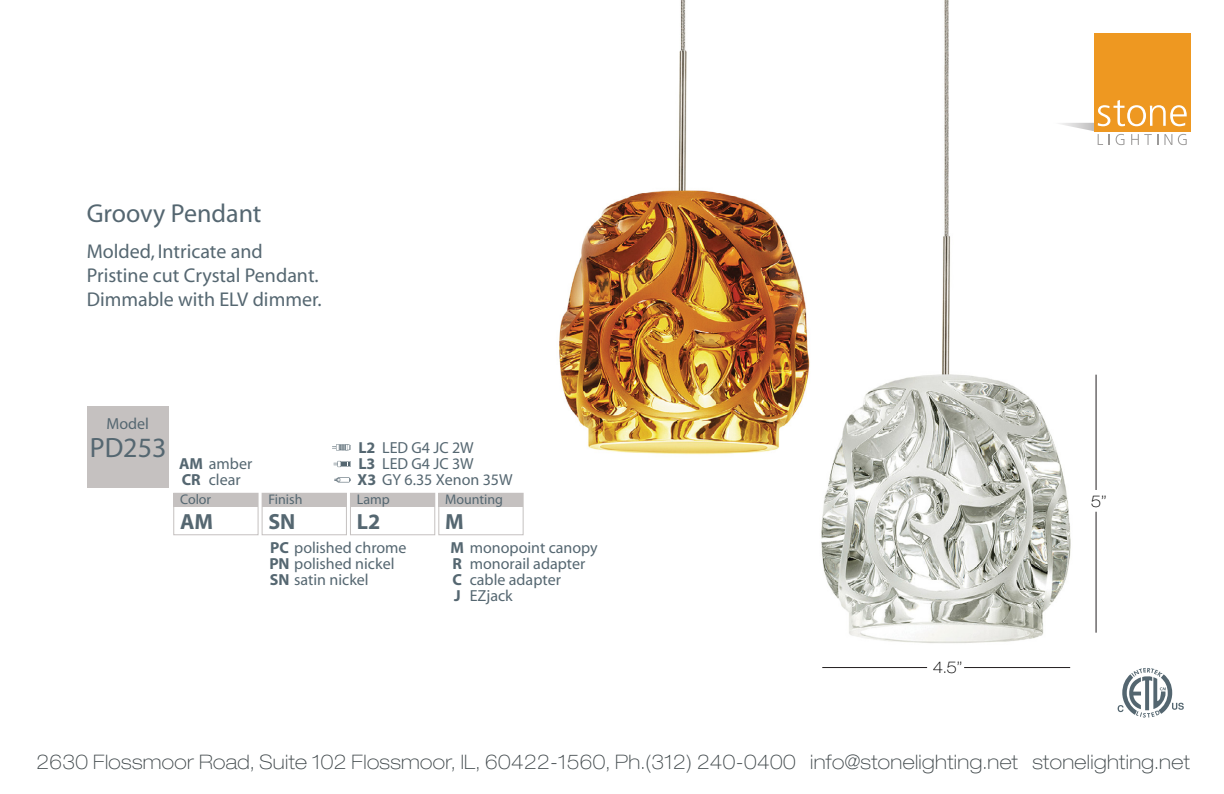
<style>
.page{position:relative;width:1224px;height:794px;background:#fff}
.page>*{position:absolute;margin:0;border:0;box-sizing:border-box;transform-origin:0 0}
.t1{font:28px "Myriad";color:#556771}
.t2{font:26px "Myriad";color:#556771}
.t3{font:700 22px "Myriad";color:#556771}
.t4{font:100 expanded 20px "Helvetica Neue LT Std";letter-spacing:.02em;color:#3f474a}
.t5{font:20px/24px "Myriad";color:#556771}
.t6{font:16px/16px "Myriad";color:#556771}
.t7{font:100 expanded 16px "Helvetica Neue LT Std";color:#010101}
.t8{font:14px "Myriad";color:#556771}
.s1{font-weight:700}
</style>
<div class="page">
<img style="left:821px;top:0;width:276px;height:643px">
<div style="left:1095px;top:33px;width:96px;height:98px;background:#ee9821"></div>
<svg style="left:1052px;top:100px;width:139px;height:45px"></svg>
<svg style="left:1118px;top:668px;width:66px;height:49px"></svg>
<hr style="left:964px;top:667px;width:106px;height:1px;background:#231f20">
<hr style="left:822px;top:667px;width:105px;height:1px;background:#231f20">
<hr style="left:1096px;top:375px;width:1px;height:115px;background:#231f20">
<hr style="left:1096px;top:512px;width:1px;height:120px;background:#231f20">
<div style="left:173px;top:493px;width:86px;height:42px;border:1px solid #c5c1c0"></div>
<div style="left:174px;top:493px;width:84px;height:14px;background:#c5c1c0"></div>
<div style="left:262px;top:493px;width:85px;height:42px;border:1px solid #c5c1c0"></div>
<div style="left:262px;top:493px;width:84px;height:14px;background:#c5c1c0"></div>
<div style="left:350px;top:493px;width:85px;height:42px;border:1px solid #c5c1c0"></div>
<div style="left:350px;top:493px;width:85px;height:14px;background:#c5c1c0"></div>
<div style="left:438px;top:493px;width:86px;height:42px;border:1px solid #c5c1c0"></div>
<div style="left:439px;top:493px;width:84px;height:14px;background:#c5c1c0"></div>
<div style="left:87px;top:406px;width:81px;height:82px;background:#c5c1c0"></div>
<svg style="left:334px;top:477px;width:17px;height:5px"></svg>
<svg style="left:334px;top:461px;width:17px;height:6px"></svg>
<svg style="left:332px;top:444px;width:19px;height:6px"></svg>
<img style="left:559px;top:0;width:275px;height:481px">
<h2 class="t2" style="left:87px;top:200px;width:176px">Groovy Pendant</h2>
<p class="t5" style="left:87px;top:240px;width:236px">Molded, Intricate and<br>Pristine cut Crystal Pendant.<br>Dimmable with ELV dimmer.</p>
<p class="t6" style="left:106px;top:416px;width:44px">Model</p>
<h1 class="t1" style="left:90px;top:434px;width:78px">PD253</h1>
<p class="t6" style="left:358px;top:440px;width:157px"><span class="s1">L2</span> LED G4 JC 2W<br><span class="s1">L3</span> LED G4 JC 3W<br><span class="s1">X3</span> GY 6.35 Xenon 35W</p>
<p class="t6" style="left:179px;top:456px;width:75px"><span class="s1">AM</span> amber<br><span class="s1">CR</span></p>
<p class="t6" style="left:209px;top:472px;width:33px">clear</p>
<p class="t8" style="left:180px;top:492px;width:33px">Color</p>
<p class="t7" style="left:1091px;top:491px;width:17px">5”</p>
<h3 class="t3" style="left:180px;top:510px;width:35px">AM</h3>
<p class="t8" style="left:268px;top:492px;width:36px">Finish</p>
<h3 class="t3" style="left:268px;top:510px;width:29px">SN</h3>
<p class="t6" style="left:269px;top:540px;width:139px"><span class="s1">PC</span> polished chrome<br><span class="s1">PN</span> polished nickel<br><span class="s1">SN</span> satin nickel</p>
<p class="t6" style="left:451px;top:540px;width:149px"><span class="s1">M</span> monopoint canopy<br><span class="s1">R<br>C<br>J</span></p>
<p class="t8" style="left:445px;top:492px;width:59px">Mounting</p>
<h3 class="t3" style="left:445px;top:510px;width:20px">M</h3>
<p class="t8" style="left:357px;top:492px;width:34px">Lamp</p>
<h3 class="t3" style="left:357px;top:510px;width:25px">L2</h3>
<p class="t6" style="left:470px;top:556px;width:117px">monorail adapter cable adapter<br>EZjack</p>
<p class="t7" style="left:933px;top:657px;width:31px">4.5”</p>
<p class="t4" style="left:37px;top:749px;width:1155px">2630 Flossmoor Road, Suite 102 Flossmoor, IL, 60422-1560, Ph.(312) 240-0400 info@stonelighting.net stonelighting.net</p>
</div>
